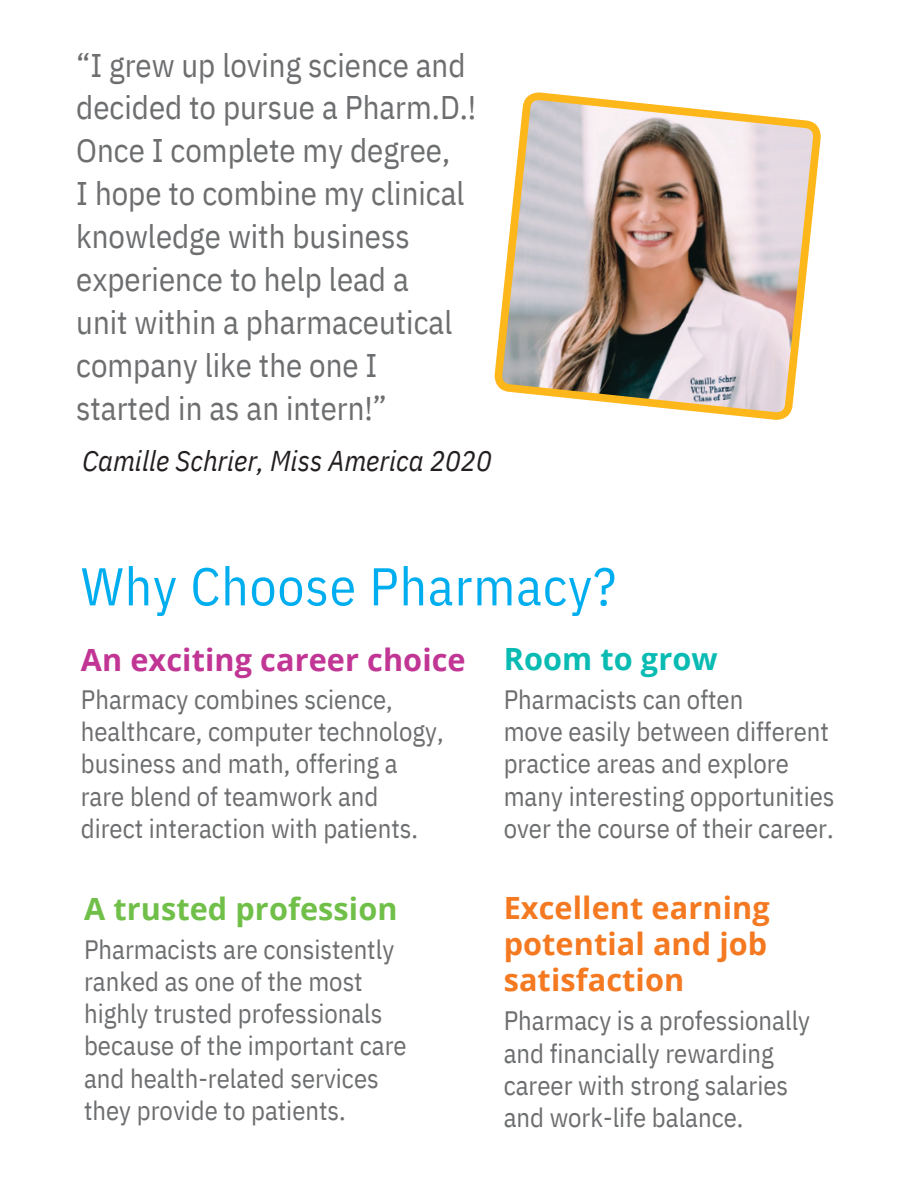
<style>
.page{position:relative;width:918px;height:1188px;background:#fff}
.page>*{position:absolute;margin:0;border:0;box-sizing:border-box;transform-origin:0 0}
.t1{font:53.1px "IBM Plex Sans Cond";letter-spacing:.02em;color:#00aeef}
.t2{font:32.7px/42.9px "IBM Plex Sans Cond";color:#6d6e70}
.t3{font:700 30.6px/36px "Open Sans";letter-spacing:.005em;color:#f47920;text-align:justify}
.t4{font:700 30.6px "Open Sans";letter-spacing:.005em;color:#c13594}
.t5{font:700 30.6px "Open Sans";letter-spacing:.005em;color:#70bf49}
.t6{font:700 30.6px "Open Sans";letter-spacing:.005em;color:#09bbb2}
.t7{font:italic 28.65px "IBM Plex Sans Cond";color:#231f20}
.t8{font:26.55px/32.2px "IBM Plex Sans Cond";color:#6d6e70}
</style>
<div class="page">
<img style="left:495px;top:92px;width:326px;height:328px">
<p class="t2" style="left:76px;top:43px;width:402px">“I grew up loving science and decided to pursue a Pharm.D.!<br>Once I complete my degree,</p>
<p class="t2" style="left:76px;top:172px;width:390px">I hope to combine my clinical knowledge with business experience to help lead a</p>
<p class="t2" style="left:76px;top:300px;width:378px">unit within a pharmaceutical company like the one I</p>
<p class="t2" style="left:76px;top:386px;width:312px">started in as an intern!”</p>
<p class="t7" style="left:83px;top:441px;width:410px">Camille Schrier, Miss America 2020</p>
<p class="t1" style="left:81px;top:551px;width:537px">Why Choose Pharmacy?</p>
<p class="t6" style="left:504px;top:637px;width:215px">Room to grow</p>
<p class="t4" style="left:81px;top:638px;width:386px">An exciting career choice</p>
<p class="t8" style="left:81px;top:683px;width:364px">Pharmacy combines science, healthcare, computer technology, business and math, offering a</p>
<p class="t8" style="left:81px;top:779px;width:299px">rare blend of teamwork and</p>
<p class="t8" style="left:81px;top:812px;width:339px">direct interaction with patients.</p>
<p class="t5" style="left:84px;top:887px;width:315px">A trusted profession</p>
<p class="t8" style="left:84px;top:933px;width:324px">Pharmacists are consistently ranked as one of the most highly trusted professionals because of the important care and health-related services they provide to patients.</p>
<p class="t8" style="left:504px;top:683px;width:241px">Pharmacists can often</p>
<p class="t8" style="left:504px;top:715px;width:332px">move easily between different practice areas and explore many interesting opportunities over the course of their career.</p>
<p class="t3" style="left:504px;top:889px;width:267px">Excellent earning potential and job satisfaction</p>
<p class="t8" style="left:504px;top:1004px;width:308px">Pharmacy is a professionally and financially rewarding career with strong salaries and work-life balance.</p>
</div>
